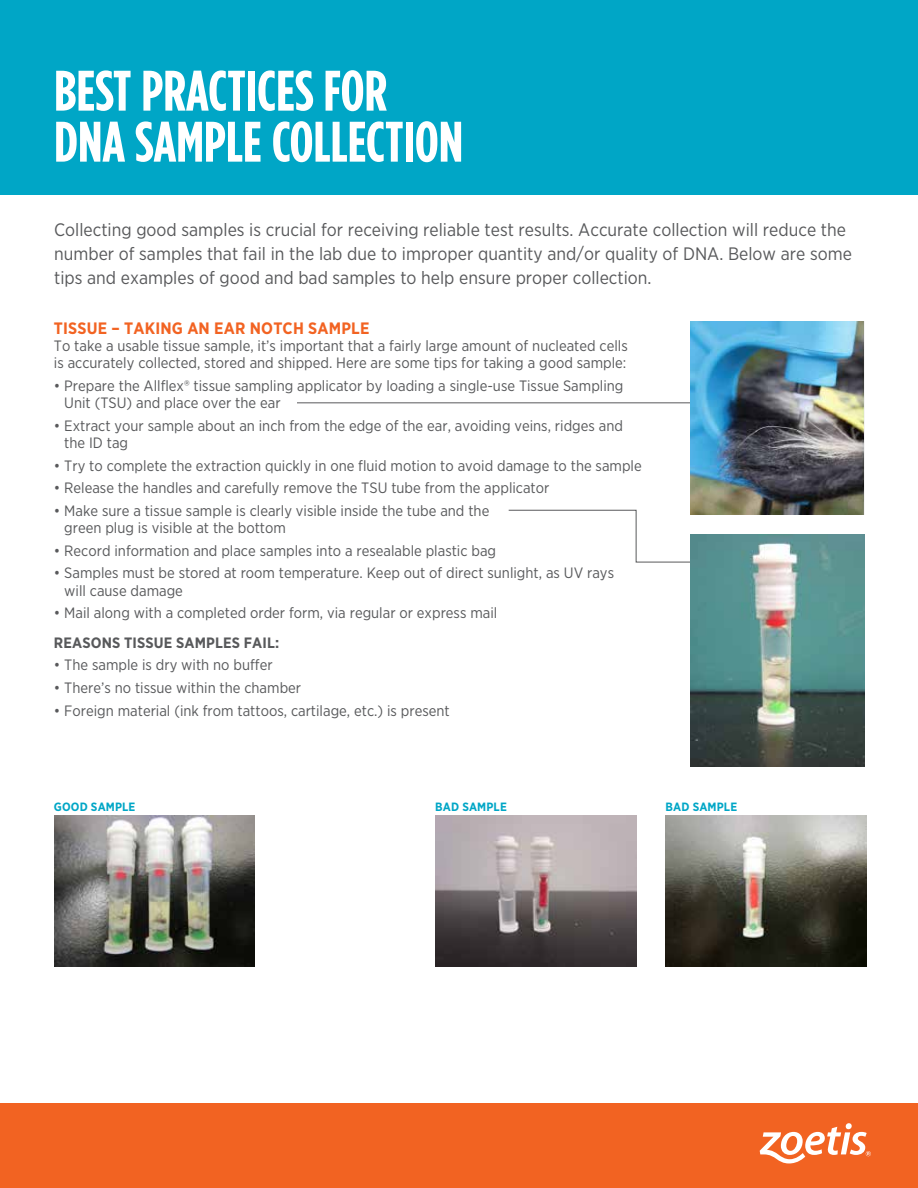
<style>
.page{position:relative;width:918px;height:1188px;background:#fff}
.page>*{position:absolute;margin:0;border:0;box-sizing:border-box;transform-origin:0 0}
.t1{font:700 57px/51px "Gotham Condensed";color:#fff}
.t2{font:18px/24px "Gotham Narrow";color:#58595b}
.t3{font:700 16.5px "Gotham Narrow";letter-spacing:.01em;color:#f26322}
.t4{font:15px/17.2px "Gotham Narrow";color:#58595b}
.t5{font:700 15px "Gotham Narrow";letter-spacing:.01em;color:#58595b}
.t6{font:700 12px "Gotham Narrow";letter-spacing:.01em;color:#00a6c6}
</style>
<div class="page">
<div style="left:0;top:0;width:918px;height:194px;background:#00a6c6"></div>
<div style="left:0;top:1104px;width:918px;height:84px;background:#f26322"></div>
<svg style="left:760px;top:1123px;width:111px;height:40px"></svg>
<img style="left:54px;top:816px;width:201px;height:150px">
<img style="left:435px;top:816px;width:201px;height:150px">
<img style="left:666px;top:816px;width:200px;height:150px">
<svg style="left:508px;top:509px;width:183px;height:54px"></svg>
<hr style="left:297px;top:402px;width:414px;height:1px;background:#58595b">
<img style="left:691px;top:322px;width:174px;height:193px">
<img style="left:691px;top:534px;width:174px;height:233px">
<h1 class="t1" style="left:54px;top:65px;width:411px">BEST PRACTICES FOR<br>DNA SAMPLE COLLECTION</h1>
<p class="t2" style="left:54px;top:217px;width:799px">Collecting good samples is crucial for receiving reliable test results. Accurate collection will reduce the number of samples that fail in the lab due to improper quantity and/or quality of DNA. Below are some tips and examples of good and bad samples to help ensure proper collection.</p>
<p class="t3" style="left:54px;top:317px;width:317px">TISSUE – TAKING AN EAR NOTCH SAMPLE</p>
<p class="t4" style="left:54px;top:337px;width:575px">To take a usable tissue sample, it’s important that a fairly large amount of nucleated cells is accurately collected, stored and shipped. Here are some tips for taking a good sample:</p>
<p class="t4" style="left:64px;top:377px;width:561px;text-indent:-10px">• Prepare the Allflex® tissue sampling applicator by loading a single-use Tissue Sampling<br>Unit (TSU) and place over the ear</p>
<p class="t4" style="left:64px;top:417px;width:560px;text-indent:-10px">• Extract your sample about an inch from the edge of the ear, avoiding veins, ridges and the ID tag</p>
<p class="t4" style="left:54px;top:456px;width:589px">• Try to complete the extraction quickly in one fluid motion to avoid damage to the sample</p>
<p class="t4" style="left:54px;top:479px;width:497px">• Release the handles and carefully remove the TSU tube from the applicator</p>
<p class="t4" style="left:64px;top:502px;width:427px;text-indent:-10px">• Make sure a tissue sample is clearly visible inside the tube and the green plug is visible at the bottom</p>
<p class="t4" style="left:54px;top:542px;width:444px">• Record information and place samples into a resealable plastic bag</p>
<p class="t4" style="left:64px;top:564px;width:551px;text-indent:-10px">• Samples must be stored at room temperature. Keep out of direct sunlight, as UV rays will cause damage</p>
<p class="t4" style="left:54px;top:604px;width:445px">• Mail along with a completed order form, via regular or express mail</p>
<p class="t5" style="left:54px;top:633px;width:227px">REASONS TISSUE SAMPLES FAIL:</p>
<p class="t4" style="left:54px;top:656px;width:220px">• The sample is dry with no buffer</p>
<p class="t4" style="left:54px;top:679px;width:249px">• There’s no tissue within the chamber</p>
<p class="t4" style="left:54px;top:702px;width:397px">• Foreign material (ink from tattoos, cartilage, etc.) is present</p>
<p class="t6" style="left:54px;top:799px;width:83px">GOOD SAMPLE</p>
<p class="t6" style="left:435px;top:799px;width:73px">BAD SAMPLE</p>
<p class="t6" style="left:666px;top:799px;width:73px">BAD SAMPLE</p>
</div>
